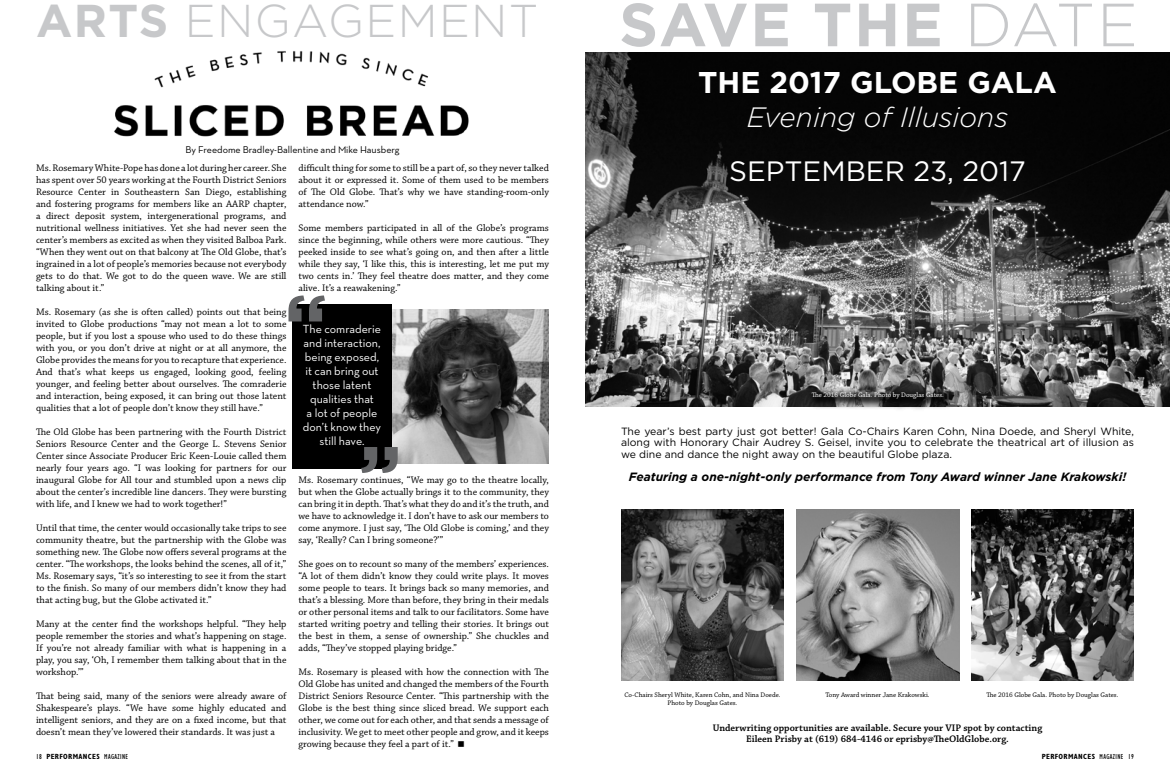
<style>
.page{position:relative;width:1170px;height:783px;background:#fff}
.page>*{position:absolute;margin:0;border:0;box-sizing:border-box;transform-origin:0 0}
.t1{font:300 46px "Gotham";letter-spacing:.03em;color:#c7c8ca}
.t2{font:700 30px "Gotham";color:#fff}
.t3{font:italic 300 28px "Gotham";color:#fff}
.t4{font:28px "Gotham";color:#fff}
.t5{font:12px/14px "Neutra Text TF";color:#fff;text-align:center}
.t6{font:italic 700 12px "Gotham";color:#000}
.t7{font:10.5px/11.6px "Gotham";color:#000;text-align:justify}
.t8{font:10px/12px "Chaparral Pro";color:#000;text-align:justify}
.t9{font:600 10px/11px "Chaparral Pro";color:#000;text-align:center}
.t10{font:10px "Neutra Text TF";color:#000}
.t11{font:700 condensed 7.5px "Gill Sans";letter-spacing:.05em;color:#000}
.t12{font:7px/7.7px "Chaparral Pro";color:#000;text-align:center}
.t13{font:7px "Chaparral Pro";color:#fff}
.s1{font-weight:700}
.s2{font-weight:400}
</style>
<div class="page">
<img style="left:585px;top:53px;width:585px;height:353px">
<img style="left:621px;top:510px;width:163px;height:170px">
<img style="left:971px;top:510px;width:163px;height:170px">
<img style="left:796px;top:510px;width:163px;height:170px">
<svg style="left:621px;top:3px;width:513px;height:44px"></svg>
<svg style="left:806px;top:386px;width:149px;height:24px;background:#565656"></svg>
<img style="left:114px;top:51px;width:355px;height:86px">
<img style="left:392px;top:309px;width:157px;height:154px">
<div style="left:293px;top:304px;width:99px;height:165px;background:#000"></div>
<svg style="left:289px;top:296px;width:36px;height:25px"></svg>
<svg style="left:361px;top:447px;width:37px;height:26px"></svg>
<h1 class="t1" style="left:36px;top:-4px;width:504px"><span class="s1">ARTS</span> ENGAGEMENT</h1>
<p class="t10" style="left:185px;top:144px;width:216px">By Freedome Bradley-Ballentine and Mike Hausberg</p>
<p class="t8" style="left:36px;top:162px;width:252px">Ms. Rosemary White-Pope has done a lot during her career. She has spent over 50 years working at the Fourth District Seniors Resource Center in Southeastern San Diego, establishing and fostering programs for members like an AARP chapter, a direct deposit system, intergenerational programs, and nutritional wellness initiatives. Yet she had never seen the center’s members as excited as when they visited Balboa Park. “When they went out on that balcony at The Old Globe, that’s ingrained in a lot of people’s memories because not everybody gets to do that. We got to do the queen wave. We are still talking about it.”</p>
<p class="t8" style="left:36px;top:306px;width:252px">Ms. Rosemary (as she is often called) points out that being invited to Globe productions “may not mean a lot to some people, but if you lost a spouse who used to do these things with you, or you don’t drive at night or at all anymore, the Globe provides the means for you to recapture that experience.<br>And that’s what keeps us engaged, looking good, feeling younger, and feeling better about ourselves. The comraderie and interaction, being exposed, it can bring out those latent qualities that a lot of people don’t know they still have.”</p>
<p class="t8" style="left:36px;top:426px;width:252px">The Old Globe has been partnering with the Fourth District Seniors Resource Center and the George L. Stevens Senior Center since Associate Producer Eric Keen-Louie called them nearly four years ago. “I was looking for partners for our inaugural Globe for All tour and stumbled upon a news clip about the center’s incredible line dancers. They were bursting with life, and I knew we had to work together!”</p>
<p class="t8" style="left:36px;top:522px;width:252px">Until that time, the center would occasionally take trips to see community theatre, but the partnership with the Globe was something new. The Globe now offers several programs at the center. “The workshops, the looks behind the scenes, all of it,” Ms. Rosemary says, “it’s so interesting to see it from the start to the finish. So many of our members didn’t know they had that acting bug, but the Globe activated it.”</p>
<p class="t8" style="left:36px;top:618px;width:252px">Many at the center find the workshops helpful. “They help people remember the stories and what’s happening on stage.<br>If you’re not already familiar with what is happening in a play, you say, ‘Oh, I remember them talking about that in the workshop.’”</p>
<p class="t8" style="left:36px;top:690px;width:252px">That being said, many of the seniors were already aware of Shakespeare’s plays. “We have some highly educated and intelligent seniors, and they are on a fixed income, but that doesn’t mean they’ve lowered their standards. It was just a</p>
<p class="t8" style="left:298px;top:162px;width:252px">difficult thing for some to still be a part of, so they never talked about it or expressed it. Some of them used to be members of The Old Globe. That’s why we have standing-room-only attendance now.”</p>
<p class="t8" style="left:298px;top:222px;width:252px">Some members participated in all of the Globe’s programs since the beginning, while others were more cautious. “They peeked inside to see what’s going on, and then after a little while they say, ‘I like this, this is interesting, let me put my two cents in.’ They feel theatre does matter, and they come alive. It’s a reawakening.”</p>
<p class="t5" style="left:303px;top:322px;width:80px">The comraderie and interaction, being exposed, it can bring out those latent qualities that<br>a lot of people don’t know they still have.</p>
<p class="t8" style="left:298px;top:474px;width:252px">Ms. Rosemary continues, “We may go to the theatre locally, but when the Globe actually brings it to the community, they can bring it in depth. That’s what they do and it’s the truth, and we have to acknowledge it. I don’t have to ask our members to come anymore. I just say, ‘The Old Globe is coming,’ and they say, ‘Really? Can I bring someone?’”</p>
<p class="t8" style="left:298px;top:558px;width:252px">She goes on to recount so many of the members’ experiences. “A lot of them didn’t know they could write plays. It moves some people to tears. It brings back so many memories, and that’s a blessing. More than before, they bring in their medals or other personal items and talk to our facilitators. Some have started writing poetry and telling their stories. It brings out the best in them, a sense of ownership.” She chuckles and adds, “They’ve stopped playing bridge.”</p>
<p class="t8" style="left:298px;top:666px;width:252px">Ms. Rosemary is pleased with how the connection with The Old Globe has united and changed the members of the Fourth District Seniors Resource Center. “This partnership with the Globe is the best thing since sliced bread. We support each other, we come out for each other, and that sends a message of inclusivity. We get to meet other people and grow, and it keeps growing because they feel a part of it.”</p>
<h2 class="t2" style="left:698px;top:66px;width:360px">THE 2017 GLOBE GALA</h2>
<h3 class="t3" style="left:747px;top:102px;width:263px">Evening of Illusions</h3>
<h3 class="t4" style="left:729px;top:156px;width:298px">SEPTEMBER 23, 2017</h3>
<p class="t13" style="left:812px;top:391px;width:134px">The 2016 Globe Gala. Photo by Douglas Gates.</p>
<p class="t7" style="left:621px;top:425px;width:515px">The year’s best party just got better! Gala Co-Chairs Karen Cohn, Nina Doede, and Sheryl White, along with Honorary Chair Audrey S. Geisel, invite you to celebrate the theatrical art of illusion as we dine and dance the night away on the beautiful Globe plaza.</p>
<p class="t6" style="left:629px;top:470px;width:499px">Featuring a one-night-only performance from Tony Award winner Jane Krakowski!</p>
<p class="t12" style="left:624px;top:691px;width:158px">Co-Chairs Sheryl White, Karen Cohn, and Nina Doede.<br>Photo by Douglas Gates.</p>
<p class="t12" style="left:825px;top:691px;width:106px">Tony Award winner Jane Krakowski.</p>
<p class="t12" style="left:986px;top:691px;width:134px">The 2016 Globe Gala. Photo by Douglas Gates.</p>
<p class="t9" style="left:713px;top:722px;width:331px">Underwriting opportunities are available. Secure your VIP spot by contacting<br>Eileen Prisby at (619) 684-4146 or eprisby@TheOldGlobe.org.</p>
<p class="t11" style="left:36px;top:752px;width:94px"><span class="s2">18</span> PERFORMANCES <span class="s2">MAGAZINE</span></p>
<p class="t11" style="left:1042px;top:752px;width:94px">PERFORMANCES <span class="s2">MAGAZINE 19</span></p>
</div>
